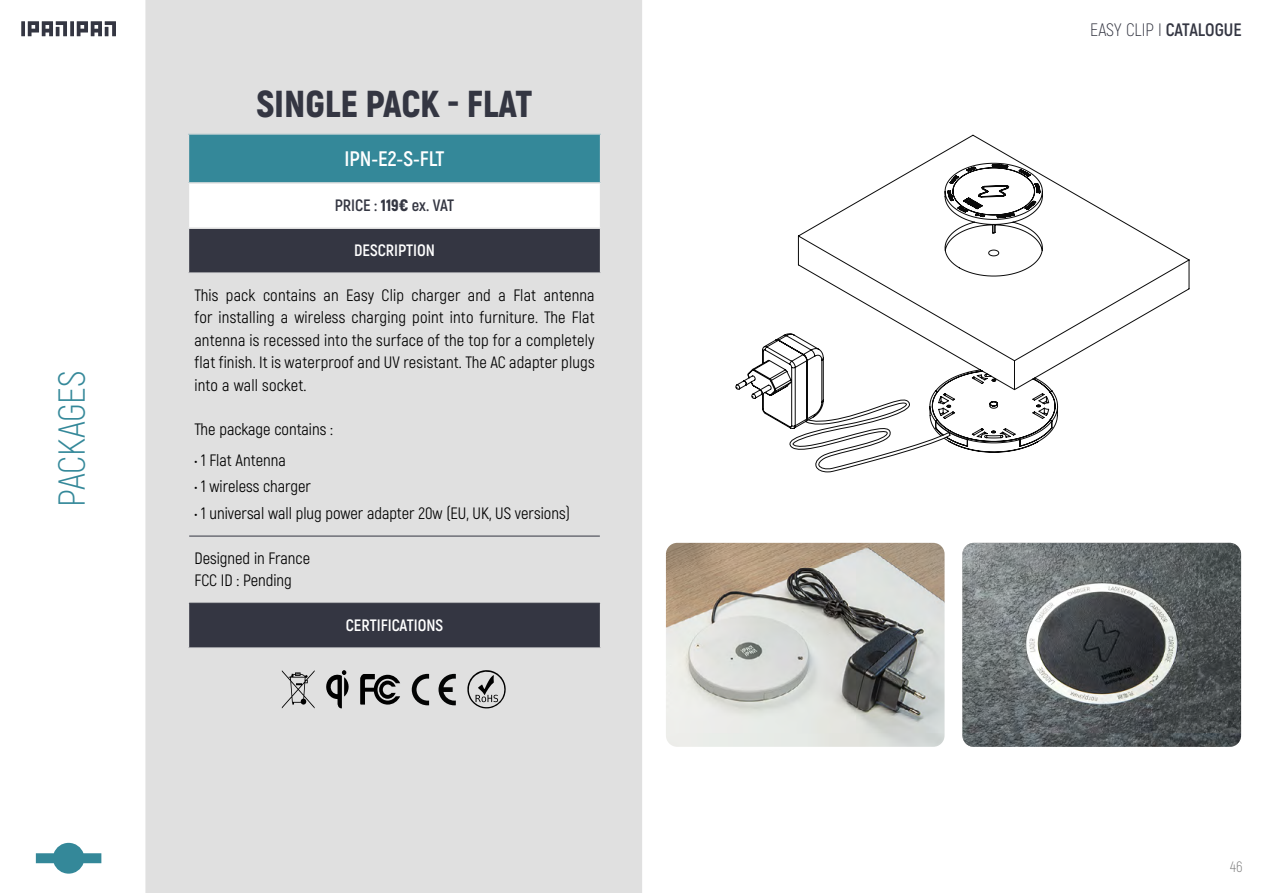
<style>
.page{position:relative;width:1263px;height:893px;background:#fff}
.page>*{position:absolute;margin:0;border:0;box-sizing:border-box;transform-origin:0 0}
.t1{font:900 37.5px "Akrobat";color:#343642}
.t2{font:300 37.5px "Akrobat";letter-spacing:-.005em;color:#348899}
.t3{font:700 21px "Akrobat";color:#fff}
.t4{font:300 18px "Akrobat";color:#343642}
.t5{font:16.5px/22.5px "Akrobat";color:#000;text-align:justify}
.t6{font:700 16.5px "Akrobat";color:#fff}
.t7{font:700 16.5px "Akrobat";color:#343642}
.t8{font:300 15px "Akrobat";color:#7c7c7c}
.s1{font-weight:900}
.s2{font-weight:700}
</style>
<div class="page">
<div style="left:145px;top:0;width:497px;height:893px;background:#e0e0e0"></div>
<svg style="left:21px;top:21px;width:95px;height:15px"></svg>
<svg style="left:36px;top:843px;width:65px;height:31px"></svg>
<img style="left:666px;top:543px;width:278px;height:204px">
<img style="left:962px;top:543px;width:279px;height:204px">
<div style="left:188px;top:69px;width:413px;height:65px;background:#e0e0e0"></div>
<div style="left:188px;top:134px;width:413px;height:49px;background:#348899"></div>
<div style="left:188px;top:183px;width:413px;height:45px;background:#fff"></div>
<svg style="left:189px;top:229px;width:411px;height:418px;fill:#e0e0e0"></svg>
<hr style="left:188px;top:68px;width:413px;height:2px;background:#e0e0e0">
<hr style="left:188px;top:133px;width:413px;height:2px;background:#e0e0e0">
<hr style="left:188px;top:135px;width:1px;height:47px;background:#e0e0e0">
<hr style="left:600px;top:135px;width:1px;height:47px;background:#e0e0e0">
<hr style="left:188px;top:229px;width:1px;height:43px;background:#e0e0e0">
<hr style="left:600px;top:229px;width:1px;height:43px;background:#e0e0e0">
<hr style="left:188px;top:272px;width:413px;height:2px;background:#e0e0e0">
<hr style="left:188px;top:274px;width:1px;height:262px;background:#e0e0e0">
<hr style="left:600px;top:274px;width:1px;height:262px;background:#e0e0e0">
<hr style="left:188px;top:536px;width:1px;height:67px;background:#e0e0e0">
<hr style="left:600px;top:536px;width:1px;height:67px;background:#e0e0e0">
<hr style="left:188px;top:603px;width:1px;height:44px;background:#e0e0e0">
<hr style="left:600px;top:603px;width:1px;height:44px;background:#e0e0e0">
<hr style="left:188px;top:647px;width:413px;height:2px;background:#e0e0e0">
<hr style="left:189px;top:536px;width:411px;height:1px;background:#343642">
<hr style="left:189px;top:603px;width:411px;height:1px;background:#343642">
<hr style="left:188px;top:182px;width:413px;height:2px;background:#e0e0e0">
<hr style="left:188px;top:184px;width:1px;height:43px;background:#e0e0e0">
<hr style="left:600px;top:184px;width:1px;height:43px;background:#e0e0e0">
<hr style="left:188px;top:227px;width:413px;height:2px;background:#e0e0e0">
<svg style="left:325px;top:670px;width:25px;height:38px"></svg>
<svg style="left:282px;top:670px;width:33px;height:38px"></svg>
<svg style="left:360px;top:674px;width:40px;height:31px"></svg>
<svg style="left:467px;top:670px;width:39px;height:38px"></svg>
<svg style="left:412px;top:674px;width:17px;height:31px"></svg>
<svg style="left:438px;top:674px;width:18px;height:31px"></svg>
<svg style="left:735px;top:135px;width:454px;height:318px"></svg>
<svg style="left:789px;top:398px;width:179px;height:74px"></svg>
<h1 class="t2" style="left:50px;top:507px;width:138px;rotate:-90deg">PACKAGES</h1>
<h1 class="t1" style="left:257px;top:79px;width:277px">SINGLE PACK - FLAT</h1>
<p class="t3" style="left:344px;top:145px;width:102px">IPN-E2-S-FLT</p>
<p class="t7" style="left:335px;top:195px;width:121px">PRICE : <span class="s1">119€</span> ex. VAT</p>
<p class="t6" style="left:354px;top:240px;width:82px">DESCRIPTION</p>
<p class="t5" style="left:194px;top:284px;width:402px">This pack contains an Easy Clip charger and a Flat antenna for installing a wireless charging point into furniture. The Flat antenna is recessed into the surface of the top for a completely flat finish. It is waterproof and UV resistant. The AC adapter plugs into a wall socket.</p>
<p class="t5" style="left:194px;top:418px;width:140px">The package contains :</p>
<p class="t5" style="left:194px;top:449px;width:93px">• 1 Flat Antenna</p>
<p class="t5" style="left:194px;top:475px;width:118px">• 1 wireless charger</p>
<p class="t5" style="left:194px;top:502px;width:377px">• 1 universal wall plug power adapter 20w (EU, UK, US versions)</p>
<p class="t5" style="left:194px;top:547px;width:117px">Designed in France<br>FCC ID : Pending</p>
<p class="t6" style="left:346px;top:615px;width:99px">CERTIFICATIONS</p>
<p class="t4" style="left:1090px;top:19px;width:153px">EASY CLIP I <span class="s2">CATALOGUE</span></p>
<p class="t8" style="left:1230px;top:858px;width:14px">46</p>
</div>
